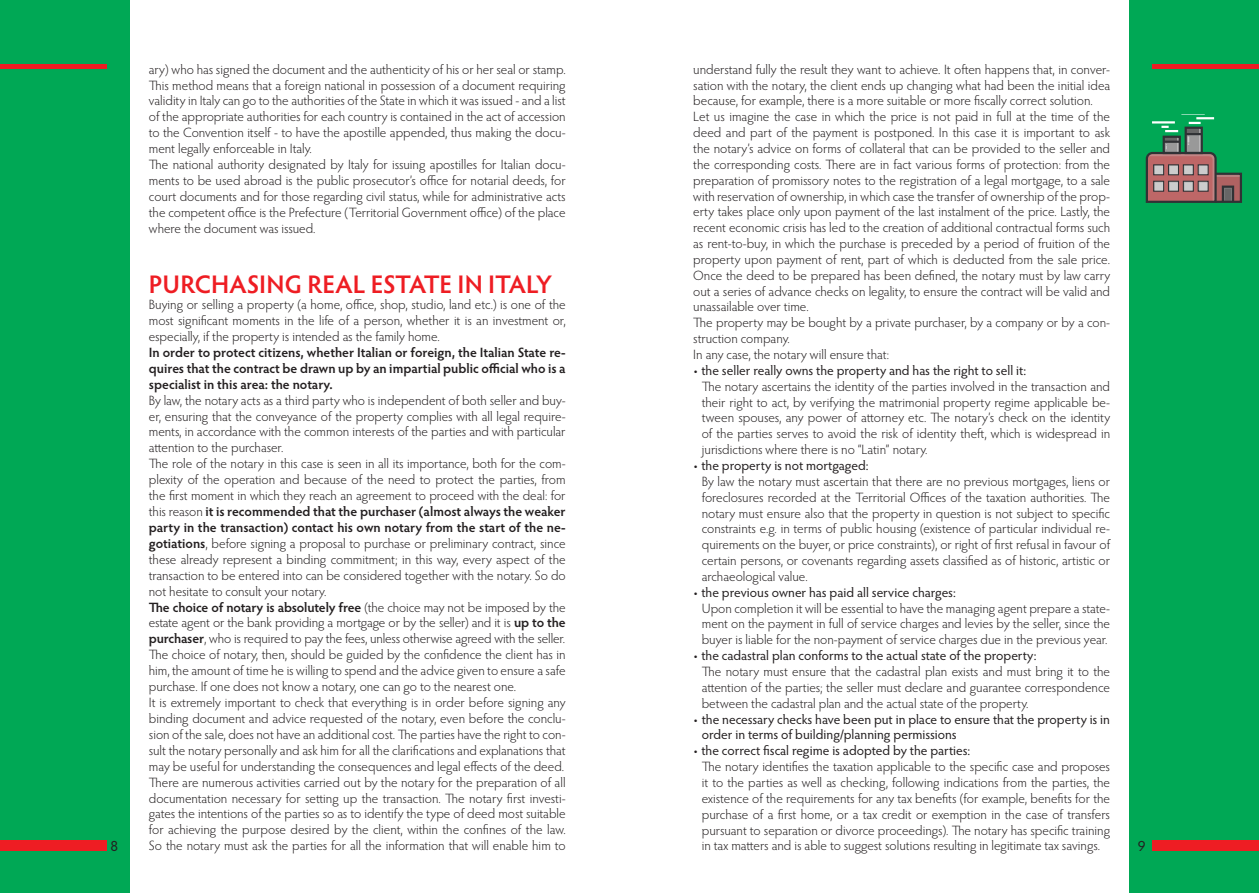
<style>
.page{position:relative;width:1259px;height:893px;background:#fff}
.page>*{position:absolute;margin:0;border:0;box-sizing:border-box;transform-origin:0 0}
.t1{font:600 25.5px "Hypatia Sans Pro";letter-spacing:-.005em;color:#ee1d23}
.t2{font:15px "Hypatia Sans Pro";color:#231f20}
.t3{font:300 13.5px/15.9px "Hypatia Sans Pro";color:#231f20;text-align:justify}
.t4{font:13.5px/15.9px "Hypatia Sans Pro";color:#231f20}
.t5{font:600 13.5px/15.9px "Hypatia Sans Pro";letter-spacing:-.005em;color:#231f20;text-align:justify}
.s1{font-weight:600}
</style>
<div class="page">
<div style="left:0;top:0;width:130px;height:893px;background:#00a855"></div>
<div style="left:1129px;top:0;width:130px;height:893px;background:#00a855"></div>
<div style="left:0;top:840px;width:106px;height:10px;background:#ee1d23"></div>
<hr style="left:0;top:64px;width:106px;height:4px;background:#ee1d23">
<div style="left:1152px;top:840px;width:107px;height:10px;background:#ee1d23"></div>
<hr style="left:1152px;top:64px;width:107px;height:4px;background:#ee1d23">
<div style="left:1215px;top:174px;width:26px;height:28px;background:#af6262"></div>
<svg style="left:1224px;top:189px;width:7px;height:11px"></svg>
<svg style="left:1145px;top:117px;width:72px;height:86px"></svg>
<div style="left:1162px;top:136px;width:19px;height:18px;border:2px solid #303235"></div>
<div style="left:1184px;top:127px;width:18px;height:27px;border:2px solid #303235"></div>
<div style="left:1214px;top:173px;width:28px;height:30px;border:2px solid #303235"></div>
<div style="left:1221px;top:186px;width:13px;height:17px;border:2px solid #303235"></div>
<p class="t3" style="left:149px;top:61px;width:418px;text-align:left">ary) who has signed the document and the authenticity of his or her seal or stamp.<br>This method means that a foreign national in possession of a document requiring validity in Italy can go to the authorities of the State in which it was issued - and a list of the appropriate authorities for each country is contained in the act of accession to the Convention itself - to have the apostille appended, thus making the docu&shy;ment legally enforceable in Italy.<br>The national authority designated by Italy for issuing apostilles for Italian docu&shy;ments to be used abroad is the public prosecutor’s office for notarial deeds, for court documents and for those regarding civil status, while for administrative acts the competent office is the Prefecture (Territorial Government office) of the place where the document was issued.</p>
<p class="t3" style="left:693px;top:61px;width:418px;text-align:left">understand fully the result they want to achieve. It often happens that, in conver&shy;sation with the notary, the client ends up changing what had been the initial idea because, for example, there is a more suitable or more fiscally correct solution.<br>Let us imagine the case in which the price is not paid in full at the time of the deed and part of the payment is postponed. In this case it is important to ask the notary’s advice on forms of collateral that can be provided to the seller and the corresponding costs. There are in fact various forms of protection: from the preparation of promissory notes to the registration of a legal mortgage, to a sale with reservation of ownership, in which case the transfer of ownership of the prop&shy;erty takes place only upon payment of the last instalment of the price. Lastly, the recent economic crisis has led to the creation of additional contractual forms such as rent-to-buy, in which the purchase is preceded by a period of fruition of the property upon payment of rent, part of which is deducted from the sale price.<br>Once the deed to be prepared has been defined, the notary must by law carry out a series of advance checks on legality, to ensure the contract will be valid and unassailable over time.<br>The property may be bought by a private purchaser, by a company or by a con&shy;struction company.<br>In any case, the notary will ensure that:</p>
<p class="t4" style="left:693px;top:362px;width:334px">• the seller really owns the property and has the right to sell it:</p>
<p class="t3" style="left:702px;top:378px;width:410px">The notary ascertains the identity of the parties involved in the transaction and their right to act, by verifying the matrimonial property regime applicable be&shy;tween spouses, any power of attorney etc. The notary’s check on the identity of the parties serves to avoid the risk of identity theft, which is widespread in jurisdictions where there is no “Latin” notary.</p>
<p class="t4" style="left:693px;top:457px;width:177px">• the property is not mortgaged:</p>
<p class="t3" style="left:702px;top:473px;width:410px">By law the notary must ascertain that there are no previous mortgages, liens or foreclosures recorded at the Territorial Offices of the taxation authorities. The notary must ensure also that the property in question is not subject to specific constraints e.g. in terms of public housing (existence of particular individual re&shy;quirements on the buyer, or price constraints), or right of first refusal in favour of certain persons, or covenants regarding assets classified as of historic, artistic or archaeological value.</p>
<p class="t4" style="left:693px;top:584px;width:264px">• the previous owner has paid all service charges:</p>
<p class="t3" style="left:702px;top:600px;width:410px">Upon completion it will be essential to have the managing agent prepare a state&shy;ment on the payment in full of service charges and levies by the seller, since the buyer is liable for the non-payment of service charges due in the previous year.</p>
<p class="t4" style="left:693px;top:647px;width:345px">• the cadastral plan conforms to the actual state of the property:</p>
<p class="t3" style="left:702px;top:663px;width:410px">The notary must ensure that the cadastral plan exists and must bring it to the attention of the parties; the seller must declare and guarantee correspondence between the cadastral plan and the actual state of the property.</p>
<p class="t4" style="left:702px;top:711px;width:410px;text-indent:-9px">• the necessary checks have been put in place to ensure that the property is in order in terms of building/planning permissions</p>
<p class="t4" style="left:693px;top:742px;width:278px">• the correct fiscal regime is adopted by the parties:</p>
<p class="t3" style="left:702px;top:758px;width:410px">The notary identifies the taxation applicable to the specific case and proposes it to the parties as well as checking, following indications from the parties, the existence of the requirements for any tax benefits (for example, benefits for the purchase of a first home, or a tax credit or exemption in the case of transfers pursuant to separation or divorce proceedings). The notary has specific training in tax matters and is able to suggest solutions resulting in legitimate tax savings.</p>
<h1 class="t1" style="left:149px;top:267px;width:405px">PURCHASING REAL ESTATE IN ITALY</h1>
<p class="t3" style="left:149px;top:296px;width:418px">Buying or selling a property (a home, office, shop, studio, land etc.) is one of the most significant moments in the life of a person, whether it is an investment or, especially, if the property is intended as the family home.</p>
<p class="t5" style="left:149px;top:344px;width:418px">In order to protect citizens, whether Italian or foreign, the Italian State re&shy;quires that the contract be drawn up by an impartial public official who is a specialist in this area: the notary.</p>
<p class="t3" style="left:149px;top:392px;width:418px;text-align:left">By law, the notary acts as a third party who is independent of both seller and buy&shy;er, ensuring that the conveyance of the property complies with all legal require&shy;ments, in accordance with the common interests of the parties and with particular attention to the purchaser.<br>The role of the notary in this case is seen in all its importance, both for the com&shy;plexity of the operation and because of the need to protect the parties, from the first moment in which they reach an agreement to proceed with the deal: for this reason <span class="s1">it is recommended that the purchaser (almost always the weaker party in the transaction) contact his own notary from the start of the ne&shy;gotiations</span>, before signing a proposal to purchase or preliminary contract, since these already represent a binding commitment; in this way, every aspect of the transaction to be entered into can be considered together with the notary. So do not hesitate to consult your notary.<br><span class="s1">The choice of notary is absolutely free</span> (the choice may not be imposed by the estate agent or the bank providing a mortgage or by the seller) and it is <span class="s1">up to the purchaser</span>, who is required to pay the fees, unless otherwise agreed with the seller.<br>The choice of notary, then, should be guided by the confidence the client has in him, the amount of time he is willing to spend and the advice given to ensure a safe purchase. If one does not know a notary, one can go to the nearest one.<br>It is extremely important to check that everything is in order before signing any binding document and advice requested of the notary, even before the conclu&shy;sion of the sale, does not have an additional cost. The parties have the right to con&shy;sult the notary personally and ask him for all the clarifications and explanations that may be useful for understanding the consequences and legal effects of the deed.<br>There are numerous activities carried out by the notary for the preparation of all documentation necessary for setting up the transaction. The notary first investi&shy;gates the intentions of the parties so as to identify the type of deed most suitable for achieving the purpose desired by the client, within the confines of the law.<br>So the notary must ask the parties for all the information that will enable him to</p>
<p class="t2" style="left:111px;top:836px;width:9px">8</p>
<p class="t2" style="left:1137px;top:836px;width:9px">9</p>
</div>
